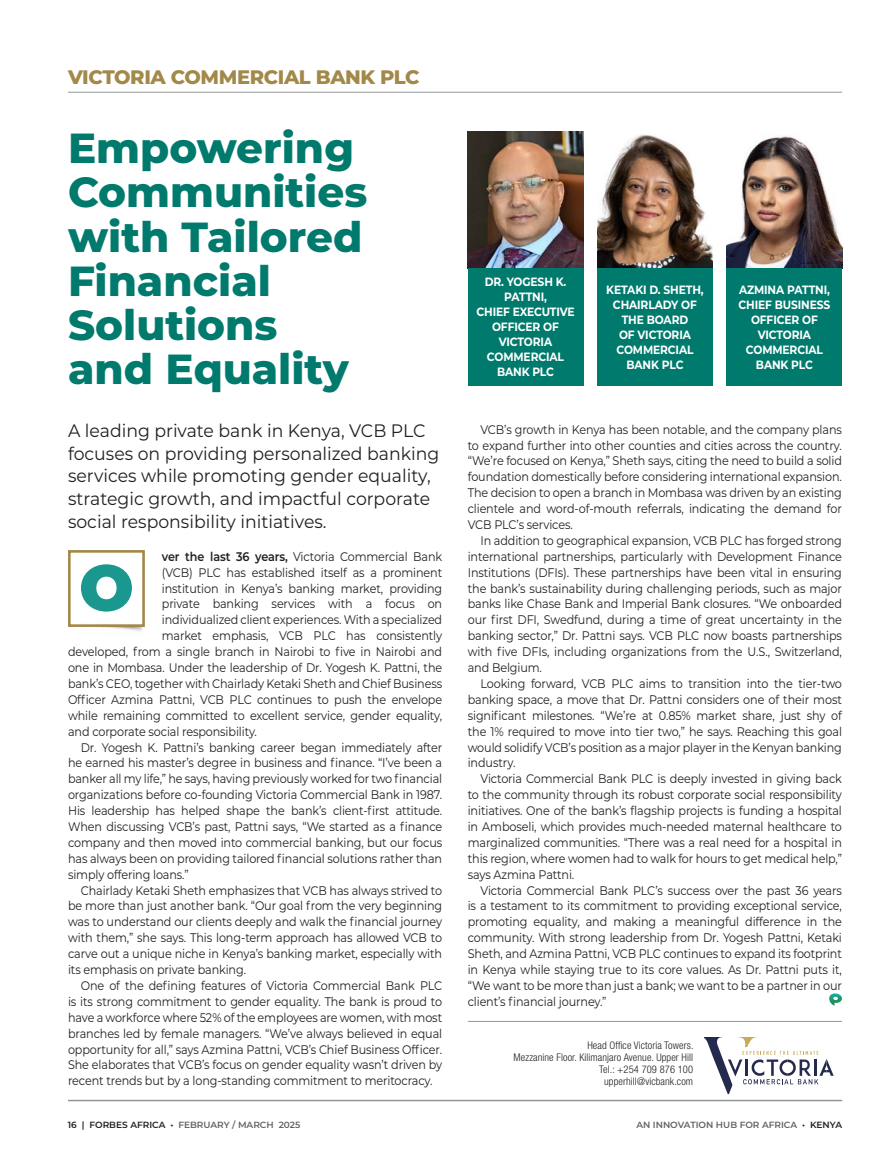
<style>
.page{position:relative;width:893px;height:1170px;background:#fff}
.page>*{position:absolute;margin:0;border:0;box-sizing:border-box;transform-origin:0 0}
.t1{font:900 64.5px "Montserrat";color:#1a978e}
.Running_head{font:800 42px/44.2px "Montserrat";color:#007a6c}
.Running_head-2{font:800 19.5px "Montserrat";letter-spacing:-.02em;color:#a38949}
.Running_head-3{font:18px/22.5px "Montserrat";color:#231f20;scale:.96 1}
.Byline{font:12.45px/15.9px "Montserrat";letter-spacing:-.01em;color:#231f20;text-align:justify;scale:.9 1}
.Running_head-4{font:700 12px/15px "Montserrat";letter-spacing:-.01em;color:#fff;text-align:center;scale:.89 1}
.Body{font:300 condensed 10.5px "Helvetica Neue";letter-spacing:.01em;color:#231f20}
.t2{font:600 9px "Montserrat";color:#636366}
.s1{font-weight:600}
.s2{color:#231f20}
</style>
<div class="page">
<hr style="left:68px;top:92px;width:774px;height:1px;background:#939598">
<hr style="left:468px;top:1020px;width:374px;height:1px;background:#939598">
<img style="left:101px;top:627px;width:42px;height:4px">
<div style="left:68px;top:550px;width:77px;height:77px;border:3px solid #a38949"></div>
<svg style="left:829px;top:993px;width:13px;height:12px"></svg>
<img style="left:468px;top:132px;width:115px;height:136px">
<div style="left:468px;top:268px;width:115px;height:118px;background:#007a6c"></div>
<img style="left:597px;top:134px;width:116px;height:134px">
<div style="left:597px;top:268px;width:116px;height:118px;background:#007a6c"></div>
<img style="left:727px;top:136px;width:115px;height:132px">
<div style="left:727px;top:268px;width:115px;height:118px;background:#007a6c"></div>
<svg style="left:704px;top:1037px;width:130px;height:56px"></svg>
<hr style="left:68px;top:1099px;width:774px;height:2px;background:#939598">
<p class="Running_head-2" style="left:68px;top:63px;width:353px">VICTORIA COMMERCIAL BANK PLC</p>
<p class="Running_head" style="left:68px;top:124px;width:301px">Empowering<br>Communities with Tailored<br>Financial<br>Solutions</p>
<p class="Running_head" style="left:68px;top:345px;width:282px">and Equality</p>
<p class="Running_head-3" style="left:68px;top:419px;width:388px">A leading private bank in Kenya, VCB PLC focuses on providing personalized banking services while promoting gender equality, strategic growth, and impactful corporate social responsibility initiatives.</p>
<p class="Byline" style="left:162px;top:548px;width:313px"><span class="s1">ver the last 36 years,</span> Victoria Commercial Bank</p>
<p class="Byline" style="left:162px;top:564px;width:313px">(VCB) PLC has established itself as a prominent</p>
<p class="Byline" style="left:162px;top:579px;width:313px">institution in Kenya’s banking market, providing</p>
<p class="Byline" style="left:162px;top:595px;width:313px">private banking services with a focus on</p>
<p class="Byline" style="left:162px;top:611px;width:313px">individualized client experiences. With a specialized</p>
<p class="Byline" style="left:162px;top:627px;width:313px">market emphasis, VCB PLC has consistently</p>
<p class="Byline" style="left:68px;top:643px;width:417px">developed, from a single branch in Nairobi to five in Nairobi and</p>
<p class="Byline" style="left:68px;top:659px;width:417px">one in Mombasa. Under the leadership of Dr. Yogesh K. Pattni, the</p>
<p class="Byline" style="left:68px;top:675px;width:417px">bank’s CEO, together with Chairlady Ketaki Sheth and Chief Business</p>
<p class="Byline" style="left:68px;top:691px;width:417px">Officer Azmina Pattni, VCB PLC continues to push the envelope</p>
<p class="Byline" style="left:68px;top:707px;width:417px">while remaining committed to excellent service, gender equality,</p>
<p class="Byline" style="left:68px;top:722px;width:211px">and corporate social responsibility.</p>
<p class="Byline" style="left:68px;top:738px;width:417px;text-indent:13px">Dr. Yogesh K. Pattni’s banking career began immediately after he earned his master’s degree in business and finance. “I’ve been a banker all my life,” he says, having previously worked for two financial organizations before co-founding Victoria Commercial Bank in 1987.<br>His leadership has helped shape the bank’s client-first attitude.<br>When discussing VCB’s past, Pattni says, “We started as a finance company and then moved into commercial banking, but our focus has always been on providing tailored financial solutions rather than simply offering loans.”</p>
<p class="Byline" style="left:68px;top:881px;width:417px;text-indent:13px">Chairlady Ketaki Sheth emphasizes that VCB has always strived to be more than just another bank. “Our goal from the very beginning was to understand our clients deeply and walk the financial journey with them,” she says. This long-term approach has allowed VCB to carve out a unique niche in Kenya’s banking market, especially with its emphasis on private banking.</p>
<p class="Byline" style="left:68px;top:977px;width:417px;text-indent:13px">One of the defining features of Victoria Commercial Bank PLC is its strong commitment to gender equality. The bank is proud to have a workforce where 52% of the employees are women, with most branches led by female managers. “We’ve always believed in equal opportunity for all,” says Azmina Pattni, VCB’s Chief Business Officer.<br>She elaborates that VCB’s focus on gender equality wasn’t driven by recent trends but by a long-standing commitment to meritocracy.</p>
<p class="t1" style="left:79px;top:539px;width:56px">O</p>
<p class="Running_head-4" style="left:485px;top:274px;width:93px">DR. YOGESH K.<br>PATTNI,</p>
<p class="Running_head-4" style="left:476px;top:304px;width:112px">CHIEF EXECUTIVE<br>OFFICER OF<br>VICTORIA<br>COMMERCIAL<br>BANK PLC</p>
<p class="Running_head-4" style="left:606px;top:281px;width:111px">KETAKI D. SHETH,<br>CHAIRLADY OF<br>THE BOARD<br>OF VICTORIA<br>COMMERCIAL<br>BANK PLC</p>
<p class="Running_head-4" style="left:739px;top:281px;width:104px">AZMINA PATTNI,</p>
<p class="Running_head-4" style="left:738px;top:296px;width:105px">CHIEF BUSINESS<br>OFFICER OF<br>VICTORIA<br>COMMERCIAL<br>BANK PLC</p>
<p class="Byline" style="left:468px;top:421px;width:417px;text-indent:13px">VCB’s growth in Kenya has been notable, and the company plans to expand further into other counties and cities across the country. “We’re focused on Kenya,” Sheth says, citing the need to build a solid foundation domestically before considering international expansion.<br>The decision to open a branch in Mombasa was driven by an existing clientele and word-of-mouth referrals, indicating the demand for VCB PLC’s services.</p>
<p class="Byline" style="left:468px;top:532px;width:417px;text-indent:13px">In addition to geographical expansion, VCB PLC has forged strong international partnerships, particularly with Development Finance Institutions (DFIs). These partnerships have been vital in ensuring the bank’s sustainability during challenging periods, such as major banks like Chase Bank and Imperial Bank closures. “We onboarded our first DFI, Swedfund, during a time of great uncertainty in the banking sector,” Dr. Pattni says. VCB PLC now boasts partnerships with five DFIs, including organizations from the U.S., Switzerland, and Belgium.</p>
<p class="Byline" style="left:468px;top:675px;width:417px;text-indent:13px">Looking forward, VCB PLC aims to transition into the tier-two banking space, a move that Dr. Pattni considers one of their most significant milestones. “We’re at 0.85% market share, just shy of the 1% required to move into tier two,” he says. Reaching this goal would solidify VCB’s position as a major player in the Kenyan banking industry.</p>
<p class="Byline" style="left:468px;top:770px;width:417px;text-indent:13px">Victoria Commercial Bank PLC is deeply invested in giving back to the community through its robust corporate social responsibility initiatives. One of the bank’s flagship projects is funding a hospital in Amboseli, which provides much-needed maternal healthcare to marginalized communities. “There was a real need for a hospital in this region, where women had to walk for hours to get medical help,” says Azmina Pattni.</p>
<p class="Byline" style="left:468px;top:881px;width:417px;text-indent:13px">Victoria Commercial Bank PLC’s success over the past 36 years is a testament to its commitment to providing exceptional service, promoting equality, and making a meaningful difference in the community. With strong leadership from Dr. Yogesh Pattni, Ketaki Sheth, and Azmina Pattni, VCB PLC continues to expand its footprint in Kenya while staying true to its core values. As Dr. Pattni puts it, “We want to be more than just a bank; we want to be a partner in our client’s financial journey.”</p>
<p class="Body" style="left:587px;top:1039px;width:108px">Head Office Victoria Towers.</p>
<p class="Body" style="left:514px;top:1051px;width:181px">Mezzanine Floor. Kilimanjaro Avenue. Upper Hill</p>
<p class="Body" style="left:599px;top:1063px;width:96px">Tel.: +254 709 876 100</p>
<p class="Body" style="left:604px;top:1075px;width:90px">upperhill@vicbank.com</p>
<p class="t2" style="left:68px;top:1118px;width:234px"><span class="s2">16 | FORBES AFRICA •</span> FEBRUARY / MARCH 2025</p>
<p class="t2" style="left:636px;top:1118px;width:207px">AN INNOVATION HUB FOR AFRICA <span class="s2">• KENYA</span></p>
</div>
